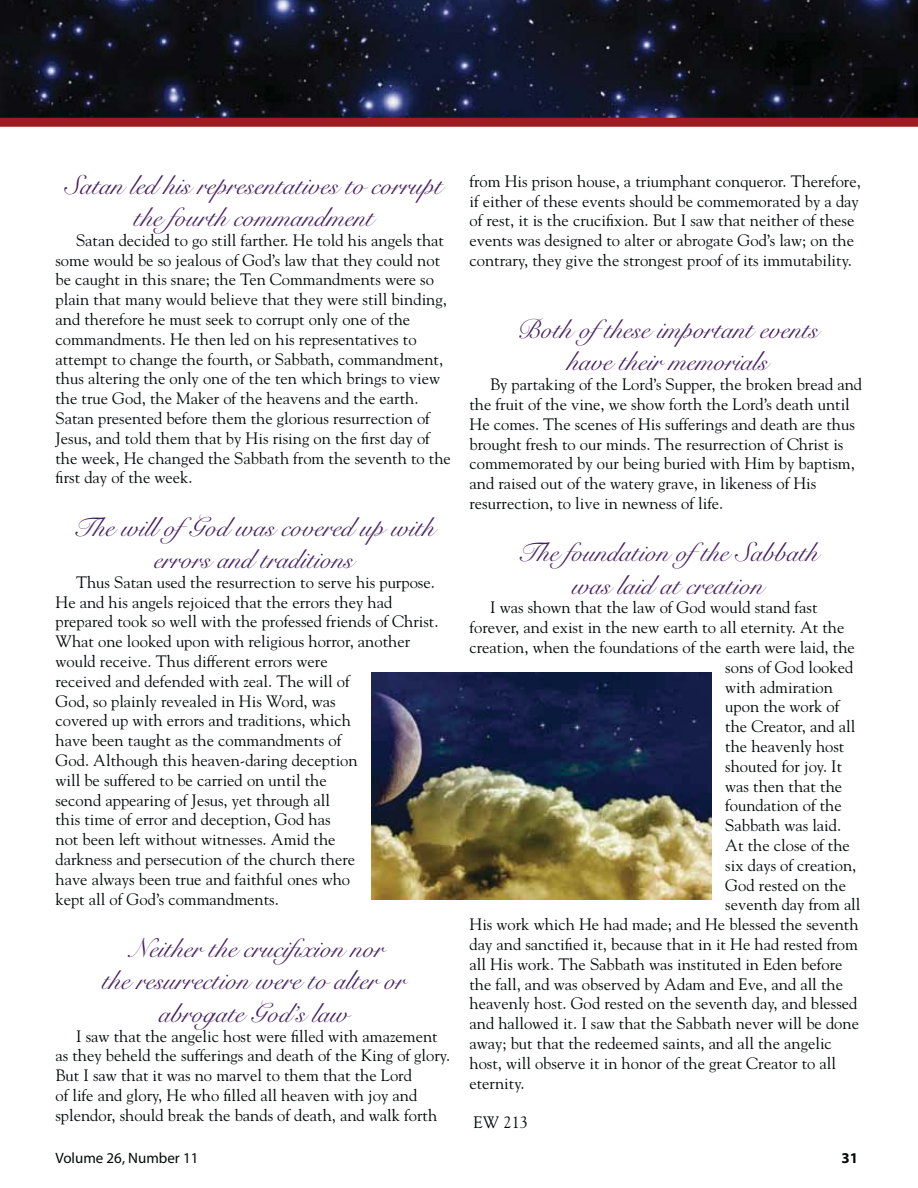
<style>
.page{position:relative;width:918px;height:1188px;background:#fff}
.page>*{position:absolute;margin:0;border:0;box-sizing:border-box;transform-origin:0 0}
.t1{font:27px/32.4px "Snell Roundhand Script";color:#471f5f;text-align:center}
.t2{font:16.5px/19.8px "Goudy";color:#040809}
.t3{font:15px "Myriad Pro";color:#040809}
.t4{font:700 15px "Myriad Pro";color:#040809}
</style>
<div class="page">
<img style="left:0;top:0;width:918px;height:118px">
<div style="left:0;top:118px;width:918px;height:9px;background:#9c1c21"></div>
<img style="left:372px;top:672px;width:340px;height:227px">
<h1 class="t1" style="left:65px;top:172px;width:379px">Satan led his representatives to corrupt the fourth commandment</h1>
<p class="t2" style="left:56px;top:232px;width:397px;text-indent:21px">Satan decided to go still farther. He told his angels that some would be so jealous of God’s law that they could not be caught in this snare; the Ten Commandments were so plain that many would believe that they were still binding, and therefore he must seek to corrupt only one of the commandments. He then led on his representatives to attempt to change the fourth, or Sabbath, commandment, thus altering the only one of the ten which brings to view the true God, the Maker of the heavens and the earth.<br>Satan presented before them the glorious resurrection of Jesus, and told them that by His rising on the first day of the week, He changed the Sabbath from the seventh to the first day of the week.</p>
<h1 class="t1" style="left:72px;top:514px;width:364px">The will ofGod was covered up with errors and traditions</h1>
<p class="t2" style="left:56px;top:574px;width:385px;text-indent:21px">Thus Satan used the resurrection to serve his purpose.<br>He and his angels rejoiced that the errors they had prepared took so well with the professed friends of Christ.<br>What one looked upon with religious horror, another would receive. Thus different errors were<br>received and defended with zeal. The will of<br>God, so plainly revealed in His Word, was<br>covered up with errors and traditions, which<br>have been taught as the commandments of<br>God. Although this heaven-daring deception<br>will be suffered to be carried on until the<br>second appearing of Jesus, yet through all<br>this time of error and deception, God has<br>not been left without witnesses. Amid the<br>darkness and persecution of the church there<br>have always been true and faithful ones who<br>kept all of God’s commandments.</p>
<h1 class="t1" style="left:102px;top:936px;width:305px">Neither the crucifixion nor<br>the resurrection were to alter or abrogate God’s law</h1>
<p class="t2" style="left:56px;top:1027px;width:396px;text-indent:21px">I saw that the angelic host were filled with amazement as they beheld the sufferings and death of the King of glory.<br>But I saw that it was no marvel to them that the Lord<br>of life and glory, He who filled all heaven with joy and splendor, should break the bands of death, and walk forth</p>
<p class="t2" style="left:470px;top:173px;width:393px">from His prison house, a triumphant conqueror. Therefore, if either of these events should be commemorated by a day of rest, it is the crucifixion. But I saw that neither of these events was designed to alter or abrogate God’s law; on the contrary, they give the strongest proof of its immutability.</p>
<h1 class="t1" style="left:517px;top:317px;width:303px">Both ofthese important events have their memorials</h1>
<p class="t2" style="left:470px;top:376px;width:394px;text-indent:21px">By partaking of the Lord’s Supper, the broken bread and the fruit of the vine, we show forth the Lord’s death until He comes. The scenes of His sufferings and death are thus brought fresh to our minds. The resurrection of Christ is commemorated by our being buried with Him by baptism, and raised out of the watery grave, in likeness of His resurrection, to live in newness of life.</p>
<h1 class="t1" style="left:517px;top:540px;width:303px">The foundation ofthe Sabbath was laid at creation</h1>
<p class="t2" style="left:490px;top:599px;width:329px">I was shown that the law of God would stand fast</p>
<p class="t2" style="left:470px;top:619px;width:376px">forever, and exist in the new earth to all eternity. At the</p>
<p class="t2" style="left:470px;top:639px;width:387px">creation, when the foundations of the earth were laid, the</p>
<p class="t2" style="left:725px;top:659px;width:130px">sons of God looked</p>
<p class="t2" style="left:725px;top:678px;width:109px">with admiration</p>
<p class="t2" style="left:725px;top:698px;width:116px">upon the work of</p>
<p class="t2" style="left:725px;top:718px;width:132px">the Creator, and all</p>
<p class="t2" style="left:725px;top:738px;width:121px">the heavenly host</p>
<p class="t2" style="left:725px;top:758px;width:119px">shouted for joy. It</p>
<p class="t2" style="left:725px;top:777px;width:118px">was then that the</p>
<p class="t2" style="left:725px;top:797px;width:118px">foundation of the</p>
<p class="t2" style="left:725px;top:817px;width:117px">Sabbath was laid.</p>
<p class="t2" style="left:725px;top:837px;width:126px">At the close of the</p>
<p class="t2" style="left:725px;top:857px;width:133px">six days of creation,</p>
<p class="t2" style="left:725px;top:876px;width:122px">God rested on the</p>
<p class="t2" style="left:725px;top:896px;width:137px">seventh day from all</p>
<p class="t2" style="left:470px;top:916px;width:391px">His work which He had made; and He blessed the seventh</p>
<p class="t2" style="left:470px;top:936px;width:390px">day and sanctified it, because that in it He had rested from</p>
<p class="t2" style="left:470px;top:956px;width:375px">all His work. The Sabbath was instituted in Eden before</p>
<p class="t2" style="left:470px;top:975px;width:375px">the fall, and was observed by Adam and Eve, and all the</p>
<p class="t2" style="left:470px;top:995px;width:389px">heavenly host. God rested on the seventh day, and blessed</p>
<p class="t2" style="left:470px;top:1015px;width:391px">and hallowed it. I saw that the Sabbath never will be done</p>
<p class="t2" style="left:470px;top:1035px;width:364px">away; but that the redeemed saints, and all the angelic</p>
<p class="t2" style="left:470px;top:1055px;width:368px">host, will observe it in honor of the great Creator to all</p>
<p class="t2" style="left:470px;top:1074px;width:57px">eternity.</p>
<p class="t2" style="left:474px;top:1114px;width:56px">EW 213</p>
<p class="t3" style="left:56px;top:1153px;width:144px">Volume 26, Number 11</p>
<p class="t4" style="left:841px;top:1149px;width:18px">31</p>
</div>
